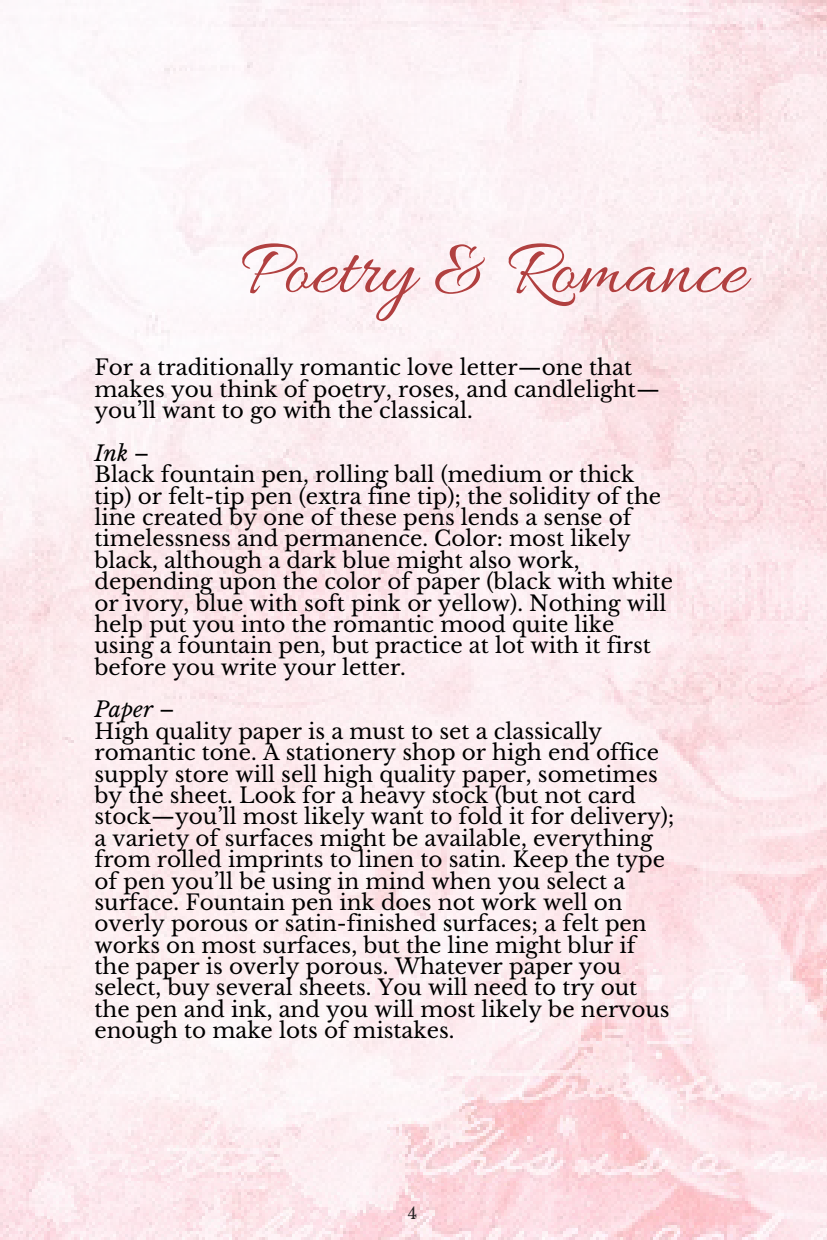
<style>
.page{position:relative;width:827px;height:1240px;background:#fff}
.page>*{position:absolute;margin:0;border:0;box-sizing:border-box;transform-origin:0 0}
.t1{font:80.7px "Allura";color:#b14040}
.t2{font:21.45px/21.3px "Libre Baskerville";color:#000}
.t3{font:16.2px "Libre Baskerville";color:#222}
.s1{font-style:italic}
</style>
<div class="page">
<img style="left:0;top:0;width:827px;height:1240px">
<h1 class="t1" style="left:240px;top:226px;width:508px">Poetry &amp; Romance</h1>
<p class="t2" style="left:94px;top:357px;width:567px">For a traditionally romantic love letter—one that makes you think of poetry, roses, and candlelight— you’ll want to go with the classical.</p>
<p class="t2" style="left:94px;top:443px;width:580px"><span class="s1">Ink</span> –<br>Black fountain pen, rolling ball (medium or thick tip) or felt-tip pen (extra fine tip); the solidity of the line created by one of these pens lends a sense of timelessness and permanence. Color: most likely black, although a dark blue might also work, depending upon the color of paper (black with white or ivory, blue with soft pink or yellow). Nothing will help put you into the romantic mood quite like using a fountain pen, but practice at lot with it first before you write your letter.</p>
<p class="t2" style="left:94px;top:699px;width:582px"><span class="s1">Paper</span> –<br>High quality paper is a must to set a classically romantic tone. A stationery shop or high end office supply store will sell high quality paper, sometimes by the sheet. Look for a heavy stock (but not card stock—you’ll most likely want to fold it for delivery); a variety of surfaces might be available, everything from rolled imprints to linen to satin. Keep the type of pen you’ll be using in mind when you select a surface. Fountain pen ink does not work well on overly porous or satin-finished surfaces; a felt pen works on most surfaces, but the line might blur if the paper is overly porous. Whatever paper you select, buy several sheets. You will need to try out the pen and ink, and you will most likely be nervous enough to make lots of mistakes.</p>
<p class="t3" style="left:408px;top:1203px;width:11px">4</p>
</div>
